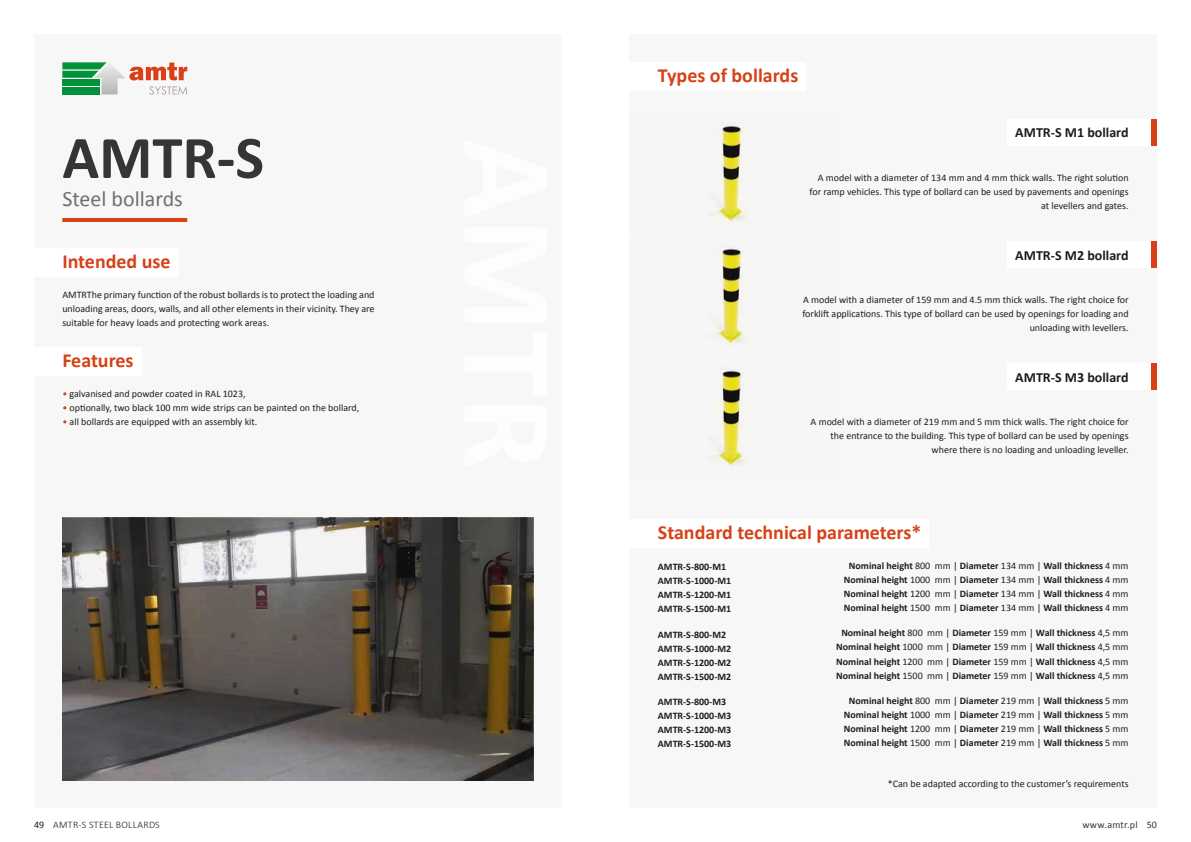
<style>
.page{position:relative;width:1191px;height:842px;background:#fff}
.page>*{position:absolute;margin:0;border:0;box-sizing:border-box;transform-origin:0 0}
.t1{font:700 60.8px "Calibri";color:#363434}
.t2{font:22px "Calibri";color:rgb(54 52 52/.7)}
.t3{font:700 20px "Calibri";color:#d74117}
.t4{font:700 14px "Calibri";color:#1d1d1b}
.t5{font:10px/14px "Calibri";color:#1d1d1b;text-align:right}
.t6{font:700 10px/14.2px "Calibri";color:#1d1d1b;text-align:center}
.t7{font:300 10px "Calibri";letter-spacing:.025em;color:#1d1d1b}
.t8{font:10px "Calibri";letter-spacing:.02em;color:#363434}
.s1{color:#d74117}
.s2{font-weight:400}
</style>
<div class="page">
<div style="left:34px;top:34px;width:527px;height:774px;background:#f8f7f7"></div>
<div style="left:629px;top:34px;width:528px;height:774px;background:#f8f7f7"></div>
<svg style="left:62px;top:518px;width:471px;height:262px;background:#5c5752"></svg>
<svg style="left:62px;top:62px;width:125px;height:33px"></svg>
<hr style="left:62px;top:218px;width:125px;height:4px;background:#d74117">
<div style="left:629px;top:519px;width:299px;height:29px;background:#fff"></div>
<div style="left:34px;top:248px;width:144px;height:29px;background:#fff"></div>
<div style="left:34px;top:347px;width:108px;height:29px;background:#fff"></div>
<div style="left:1007px;top:119px;width:150px;height:27px;background:#fff"></div>
<div style="left:1151px;top:119px;width:6px;height:27px;background:#d74117"></div>
<div style="left:629px;top:62px;width:177px;height:29px;background:#fff"></div>
<img style="left:713px;top:126px;width:36px;height:99px">
<img style="left:713px;top:247px;width:36px;height:100px">
<img style="left:713px;top:369px;width:36px;height:100px">
<div style="left:1007px;top:241px;width:150px;height:27px;background:#fff"></div>
<div style="left:1151px;top:241px;width:6px;height:27px;background:#d74117"></div>
<div style="left:1007px;top:363px;width:150px;height:27px;background:#fff"></div>
<div style="left:1151px;top:363px;width:6px;height:27px;background:#d74117"></div>
<h1 class="t1" style="left:62px;top:115px;width:203px">AMTR-S</h1>
<h2 class="t2" style="left:62px;top:183px;width:122px">Steel bollards</h2>
<h3 class="t3" style="left:62px;top:247px;width:110px">Intended use</h3>
<p class="t5" style="left:62px;top:287px;width:314px;text-align:justify">AMTRThe primary function of the robust bollards is to protect the loading and unloading areas, doors, walls, and all other elements in their vicinity. They are suitable for heavy loads and protecting work areas.</p>
<h3 class="t3" style="left:62px;top:346px;width:73px">Features</h3>
<p class="t5" style="left:62px;top:386px;width:185px"><span class="s1">•</span> galvanised and powder coated in RAL 1023,</p>
<p class="t5" style="left:62px;top:400px;width:298px"><span class="s1">•</span> optionally, two black 100 mm wide strips can be painted on the bollard,</p>
<p class="t5" style="left:62px;top:414px;width:196px"><span class="s1">•</span> all bollards are equipped with an assembly kit.</p>
<p class="t7" style="left:34px;top:818px;width:127px"><span class="s2">49</span> AMTR-S STEEL BOLLARDS</p>
<h3 class="t3" style="left:658px;top:61px;width:142px">Types of bollards</h3>
<h3 class="t4" style="left:1015px;top:123px;width:115px">AMTR-S M1 bollard</h3>
<p class="t5" style="left:809px;top:170px;width:320px">A model with a diameter of 134 mm and 4 mm thick walls. The right solution for ramp vehicles. This type of bollard can be used by pavements and openings at levellers and gates.</p>
<h3 class="t4" style="left:1015px;top:245px;width:115px">AMTR-S M2 bollard</h3>
<p class="t5" style="left:802px;top:292px;width:328px">A model with a diameter of 159 mm and 4.5 mm thick walls. The right choice for forklift applications. This type of bollard can be used by openings for loading and unloading with levellers.</p>
<h3 class="t4" style="left:1015px;top:367px;width:115px">AMTR-S M3 bollard</h3>
<p class="t5" style="left:810px;top:415px;width:319px">A model with a diameter of 219 mm and 5 mm thick walls. The right choice for the entrance to the building. This type of bollard can be used by openings where there is no loading and unloading leveller.</p>
<h3 class="t3" style="left:658px;top:518px;width:265px">Standard technical parameters*</h3>
<p class="t6" style="left:658px;top:559px;width:75px;text-align:left">AMTR-S-800-M1<br>AMTR-S-1000-M1<br>AMTR-S-1200-M1<br>AMTR-S-1500-M1</p>
<p class="t6" style="left:658px;top:627px;width:75px;text-align:left">AMTR-S-800-M2<br>AMTR-S-1000-M2<br>AMTR-S-1200-M2<br>AMTR-S-1500-M2</p>
<p class="t6" style="left:658px;top:694px;width:75px;text-align:left">AMTR-S-800-M3<br>AMTR-S-1000-M3<br>AMTR-S-1200-M3<br>AMTR-S-1500-M3</p>
<p class="t6" style="left:844px;top:558px;width:286px">Nominal height <span class="s2">800 mm |</span> Diameter <span class="s2">134 mm |</span> Wall thickness <span class="s2">4 mm </span>Nominal height <span class="s2">1000 mm |</span> Diameter <span class="s2">134 mm |</span> Wall thickness <span class="s2">4 mm </span>Nominal height <span class="s2">1200 mm |</span> Diameter <span class="s2">134 mm |</span> Wall thickness <span class="s2">4 mm </span>Nominal height <span class="s2">1500 mm |</span> Diameter <span class="s2">134 mm |</span> Wall thickness <span class="s2">4 mm</span></p>
<p class="t6" style="left:836px;top:625px;width:294px">Nominal height <span class="s2">800 mm |</span> Diameter <span class="s2">159 mm |</span> Wall thickness <span class="s2">4,5 mm </span>Nominal height <span class="s2">1000 mm |</span> Diameter <span class="s2">159 mm |</span> Wall thickness <span class="s2">4,5 mm </span>Nominal height <span class="s2">1200 mm |</span> Diameter <span class="s2">159 mm |</span> Wall thickness <span class="s2">4,5 mm </span>Nominal height <span class="s2">1500 mm |</span> Diameter <span class="s2">159 mm |</span> Wall thickness <span class="s2">4,5 mm</span></p>
<p class="t6" style="left:844px;top:693px;width:286px">Nominal height <span class="s2">800 mm |</span> Diameter <span class="s2">219 mm |</span> Wall thickness <span class="s2">5 mm </span>Nominal height <span class="s2">1000 mm |</span> Diameter <span class="s2">219 mm |</span> Wall thickness <span class="s2">5 mm </span>Nominal height <span class="s2">1200 mm |</span> Diameter <span class="s2">219 mm |</span> Wall thickness <span class="s2">5 mm </span>Nominal height <span class="s2">1500 mm |</span> Diameter <span class="s2">219 mm |</span> Wall thickness <span class="s2">5 mm</span></p>
<p class="t5" style="left:888px;top:776px;width:242px">*Can be adapted according to the customer’s requirements</p>
<p class="t8" style="left:1082px;top:818px;width:76px">www.amtr.pl 50</p>
</div>
